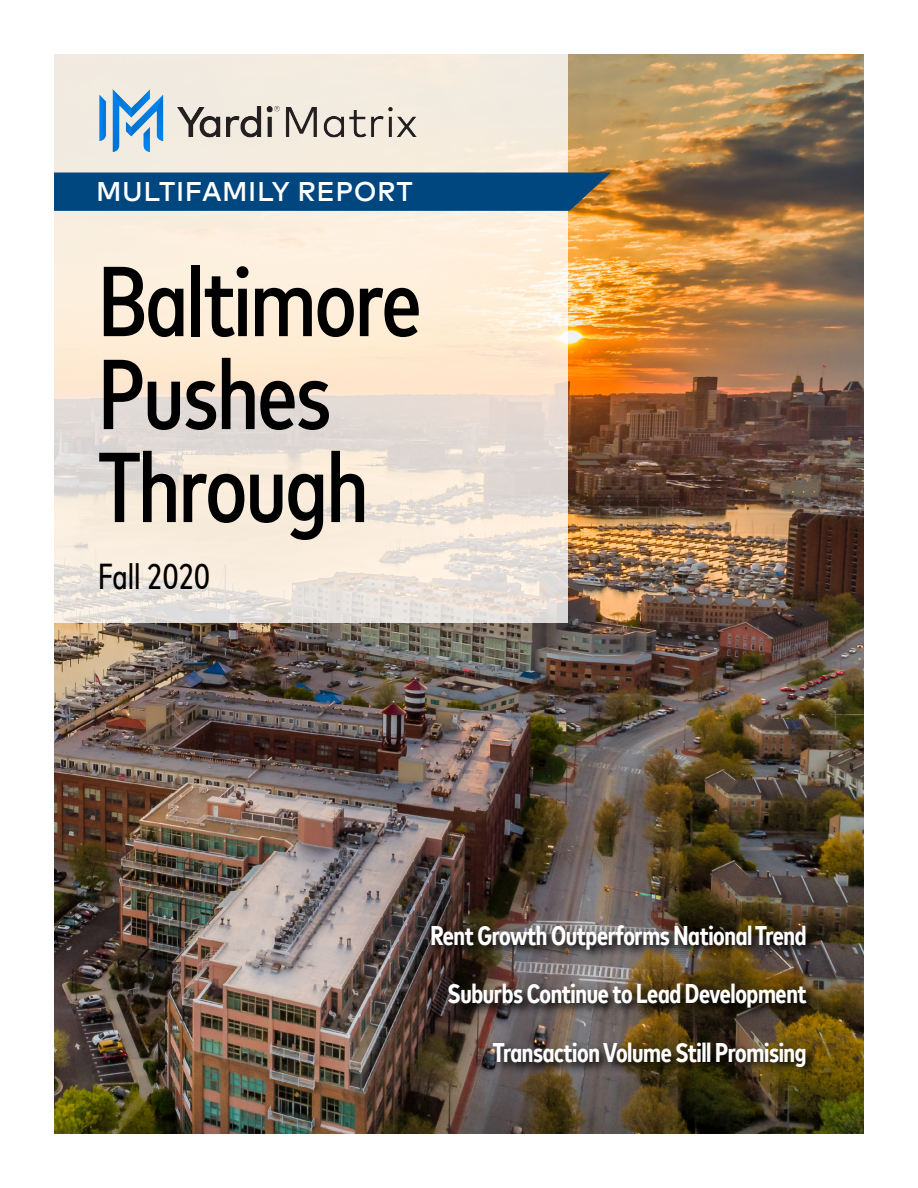
<style>
.page{position:relative;width:918px;height:1188px;background:#fff}
.page>*{position:absolute;margin:0;border:0;box-sizing:border-box;transform-origin:0 0}
.t1{font:500 condensed 99px/93px "Mark Offc Pro";letter-spacing:-.02em;color:#000}
.t2{font:condensed 36px "Mark Offc Pro";color:#000}
.t3{font:700 condensed 27px/58.5px "Mark Offc Pro";letter-spacing:-.015em;color:#fff;text-align:right}
.t4{font:500 27px "Mark Offc Pro";letter-spacing:.02em;color:#fff}
</style>
<div class="page">
<img style="left:54px;top:54px;width:810px;height:1080px">
<svg style="left:54px;top:54px;width:513px;height:569px;background:#f3e7d9"></svg>
<div style="left:54px;top:173px;width:557px;height:38px;background:#00467f"></div>
<img style="left:428px;top:922px;width:390px;height:157px">
<img style="left:99px;top:89px;width:319px;height:63px">
<p class="t4" style="left:96px;top:171px;width:318px">MULTIFAMILY REPORT</p>
<h1 class="t1" style="left:98px;top:247px;width:325px">Baltimore<br>Pushes<br>Through</h1>
<h2 class="t2" style="left:98px;top:550px;width:113px">Fall 2020</h2>
<p class="t3" style="left:430px;top:904px;width:378px">Rent Growth Outperforms National Trend<br>Suburbs Continue to Lead Development<br>Transaction Volume Still Promising</p>
</div>
